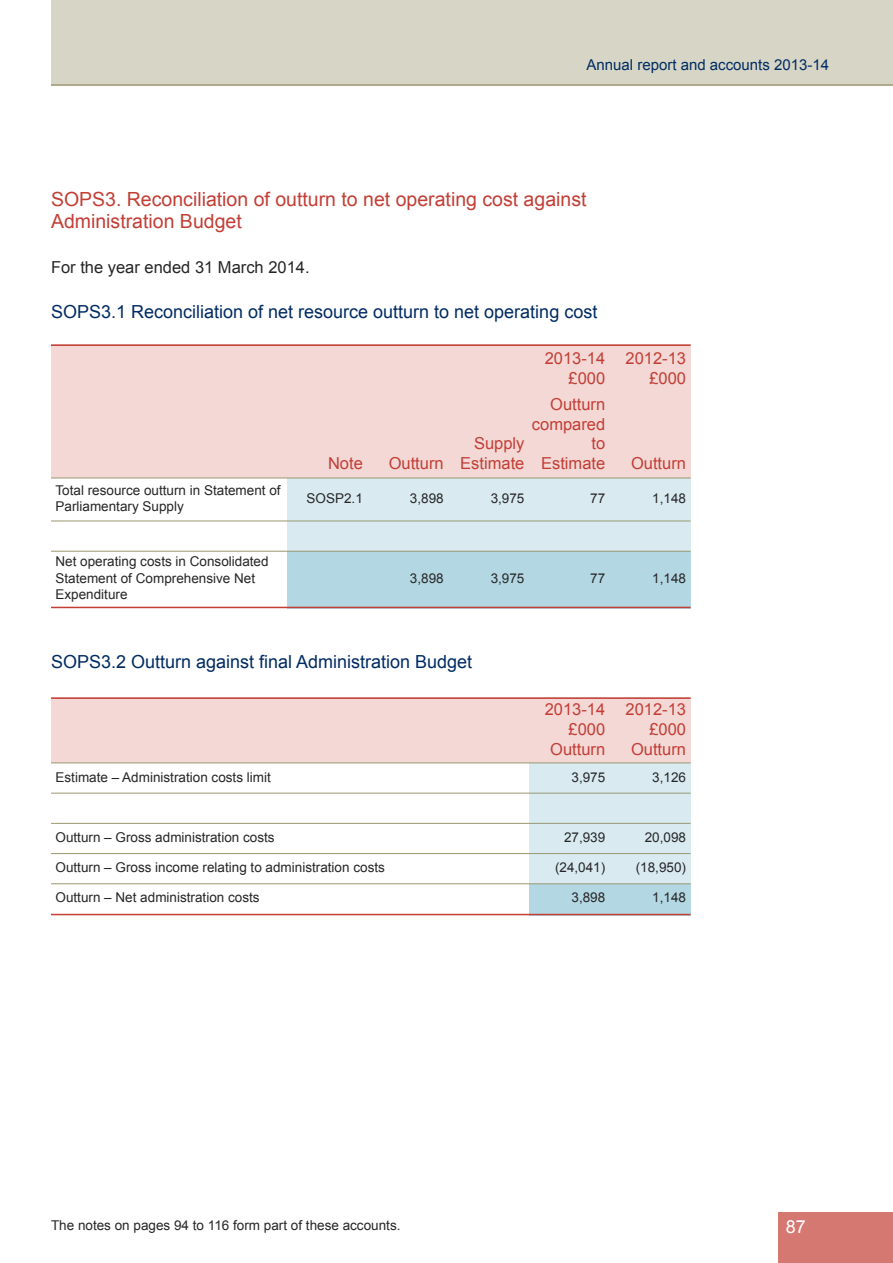
<style>
.page{position:relative;width:893px;height:1263px;background:#fff}
.page>*{position:absolute;margin:0;border:0;box-sizing:border-box;transform-origin:0 0}
.t1{font:19.5px/22.5px "Arial";color:#c33e35}
.t2{font:18px "Arial";color:#002b62}
.t3{font:18px "Arial";color:#fff}
.t4{font:16.5px/19.8px "Arial";color:#c33e35;text-align:right}
.t5{font:16.5px "Arial";color:#272627}
.t6{font:15px "Arial";color:#002b62}
.t7{font:13.5px/16.2px "Arial";color:#272627}
</style>
<div class="page">
<div style="left:51px;top:0;width:842px;height:85px;background:#d6d5c6"></div>
<hr style="left:51px;top:84px;width:842px;height:2px;background:#999771">
<div style="left:778px;top:1212px;width:115px;height:51px;background:#d57871"></div>
<div style="left:51px;top:344px;width:236px;height:49px;background:#f3d8d6"></div>
<div style="left:287px;top:344px;width:80px;height:49px;background:#f3d8d6"></div>
<div style="left:367px;top:344px;width:81px;height:49px;background:#f3d8d6"></div>
<div style="left:448px;top:344px;width:81px;height:49px;background:#f3d8d6"></div>
<div style="left:529px;top:344px;width:81px;height:49px;background:#f3d8d6"></div>
<div style="left:610px;top:344px;width:81px;height:49px;background:#f3d8d6"></div>
<div style="left:51px;top:393px;width:236px;height:85px;background:#f3d8d6"></div>
<div style="left:287px;top:393px;width:80px;height:85px;background:#f3d8d6"></div>
<div style="left:367px;top:393px;width:81px;height:85px;background:#f3d8d6"></div>
<div style="left:448px;top:393px;width:81px;height:85px;background:#f3d8d6"></div>
<div style="left:529px;top:393px;width:81px;height:85px;background:#f3d8d6"></div>
<div style="left:610px;top:393px;width:81px;height:85px;background:#f3d8d6"></div>
<div style="left:287px;top:478px;width:80px;height:43px;background:#d9ebf1"></div>
<div style="left:367px;top:478px;width:81px;height:43px;background:#d9ebf1"></div>
<div style="left:448px;top:478px;width:81px;height:43px;background:#d9ebf1"></div>
<div style="left:529px;top:478px;width:81px;height:43px;background:#d9ebf1"></div>
<div style="left:610px;top:478px;width:81px;height:43px;background:#d9ebf1"></div>
<div style="left:287px;top:521px;width:80px;height:30px;background:#d9ebf1"></div>
<div style="left:367px;top:521px;width:81px;height:30px;background:#d9ebf1"></div>
<div style="left:448px;top:521px;width:81px;height:30px;background:#d9ebf1"></div>
<div style="left:529px;top:521px;width:81px;height:30px;background:#d9ebf1"></div>
<div style="left:610px;top:521px;width:81px;height:30px;background:#d9ebf1"></div>
<div style="left:287px;top:551px;width:80px;height:57px;background:#b3d8e3"></div>
<div style="left:367px;top:551px;width:81px;height:57px;background:#b3d8e3"></div>
<div style="left:448px;top:551px;width:81px;height:57px;background:#b3d8e3"></div>
<div style="left:529px;top:551px;width:81px;height:57px;background:#b3d8e3"></div>
<div style="left:610px;top:551px;width:81px;height:57px;background:#b3d8e3"></div>
<hr style="left:51px;top:344px;width:640px;height:2px;background:#c33e35">
<hr style="left:51px;top:478px;width:640px;height:1px;background:#999771">
<hr style="left:51px;top:521px;width:640px;height:1px;background:#999771">
<hr style="left:51px;top:551px;width:640px;height:1px;background:#999771">
<hr style="left:51px;top:607px;width:640px;height:1px;background:#c33e35">
<div style="left:51px;top:697px;width:478px;height:66px;background:#f3d8d6"></div>
<div style="left:529px;top:697px;width:81px;height:66px;background:#f3d8d6"></div>
<div style="left:610px;top:697px;width:81px;height:66px;background:#f3d8d6"></div>
<div style="left:529px;top:763px;width:81px;height:30px;background:#d9ebf1"></div>
<div style="left:610px;top:763px;width:81px;height:30px;background:#d9ebf1"></div>
<div style="left:529px;top:793px;width:81px;height:30px;background:#d9ebf1"></div>
<div style="left:610px;top:793px;width:81px;height:30px;background:#d9ebf1"></div>
<div style="left:529px;top:823px;width:81px;height:30px;background:#d9ebf1"></div>
<div style="left:610px;top:823px;width:81px;height:30px;background:#d9ebf1"></div>
<div style="left:529px;top:853px;width:81px;height:31px;background:#d9ebf1"></div>
<div style="left:610px;top:853px;width:81px;height:31px;background:#d9ebf1"></div>
<div style="left:529px;top:884px;width:81px;height:31px;background:#b3d8e3"></div>
<div style="left:610px;top:884px;width:81px;height:31px;background:#b3d8e3"></div>
<hr style="left:51px;top:697px;width:640px;height:2px;background:#c33e35">
<hr style="left:51px;top:763px;width:640px;height:1px;background:#999771">
<hr style="left:51px;top:793px;width:640px;height:1px;background:#999771">
<hr style="left:51px;top:823px;width:640px;height:1px;background:#999771">
<hr style="left:51px;top:853px;width:640px;height:1px;background:#999771">
<hr style="left:51px;top:883px;width:640px;height:1px;background:#999771">
<hr style="left:51px;top:914px;width:640px;height:1px;background:#c33e35">
<p class="t6" style="left:586px;top:57px;width:244px">Annual report and accounts 2013-14</p>
<h2 class="t1" style="left:51px;top:188px;width:537px">SOPS3. Reconciliation of outturn to net operating cost against<br>Administration Budget</h2>
<p class="t5" style="left:51px;top:258px;width:260px">For the year ended 31 March 2014.</p>
<p class="t2" style="left:51px;top:302px;width:548px">SOPS3.1 Reconciliation of net resource outturn to net operating cost</p>
<p class="t4" style="left:328px;top:454px;width:36px">Note</p>
<p class="t4" style="left:389px;top:454px;width:57px">Outturn</p>
<p class="t4" style="left:460px;top:434px;width:66px">Supply<br>Estimate</p>
<p class="t4" style="left:545px;top:348px;width:62px">2013-14 £000</p>
<p class="t4" style="left:532px;top:394px;width:75px">Outturn compared to<br>Estimate</p>
<p class="t4" style="left:625px;top:348px;width:62px">2012-13 £000</p>
<p class="t4" style="left:631px;top:454px;width:57px">Outturn</p>
<p class="t7" style="left:56px;top:482px;width:227px">Total resource outturn in Statement of<br>Parliamentary Supply</p>
<p class="t7" style="left:307px;top:490px;width:58px">SOSP2.1</p>
<p class="t7" style="left:410px;top:490px;width:35px">3,898</p>
<p class="t7" style="left:491px;top:490px;width:35px">3,975</p>
<p class="t7" style="left:590px;top:490px;width:17px">77</p>
<p class="t7" style="left:652px;top:490px;width:35px">1,148</p>
<p class="t7" style="left:56px;top:553px;width:215px">Net operating costs in Consolidated<br>Statement of Comprehensive Net<br>Expenditure</p>
<p class="t7" style="left:410px;top:570px;width:35px">3,898</p>
<p class="t7" style="left:491px;top:570px;width:35px">3,975</p>
<p class="t7" style="left:590px;top:570px;width:17px">77</p>
<p class="t7" style="left:652px;top:570px;width:35px">1,148</p>
<h3 class="t2" style="left:51px;top:652px;width:423px">SOPS3.2 Outturn against final Administration Budget</h3>
<p class="t4" style="left:545px;top:700px;width:62px">2013-14 £000<br>Outturn</p>
<p class="t4" style="left:625px;top:700px;width:62px">2012-13 £000<br>Outturn</p>
<p class="t7" style="left:56px;top:769px;width:217px">Estimate – Administration costs limit</p>
<p class="t7" style="left:571px;top:769px;width:35px">3,975</p>
<p class="t7" style="left:652px;top:769px;width:35px">3,126</p>
<p class="t7" style="left:56px;top:829px;width:221px">Outturn – Gross administration costs</p>
<p class="t7" style="left:564px;top:829px;width:43px">27,939</p>
<p class="t7" style="left:645px;top:829px;width:43px">20,098</p>
<p class="t7" style="left:56px;top:859px;width:331px">Outturn – Gross income relating to administration costs</p>
<p class="t7" style="left:555px;top:859px;width:52px">(24,041)</p>
<p class="t7" style="left:636px;top:859px;width:52px">(18,950)</p>
<p class="t7" style="left:56px;top:889px;width:206px">Outturn – Net administration costs</p>
<p class="t7" style="left:571px;top:889px;width:35px">3,898</p>
<p class="t7" style="left:652px;top:889px;width:35px">1,148</p>
<p class="t7" style="left:51px;top:1217px;width:351px">The notes on pages 94 to 116 form part of these accounts.</p>
<h2 class="t3" style="left:786px;top:1216px;width:22px">87</h2>
</div>
